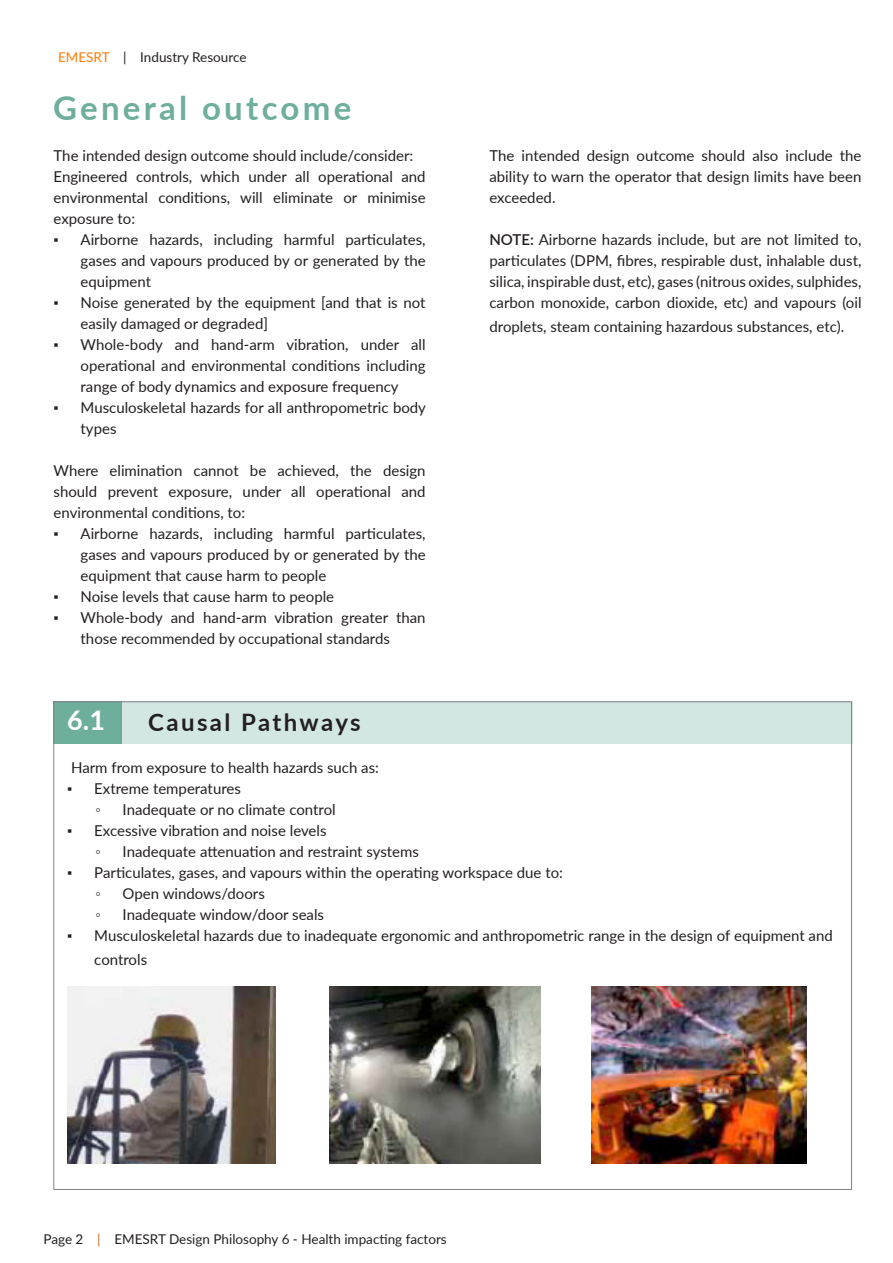
<style>
.page{position:relative;width:893px;height:1263px;background:#fff}
.page>*{position:absolute;margin:0;border:0;box-sizing:border-box;transform-origin:0 0}
.Subtitle_1_-_center{font:700 33px "Lato";letter-spacing:.1em;color:#6eae9d}
.Body_text_1_-_left_justify{font:700 27px "Lato";color:#fff}
.Subtitle_1_-_center-2{font:700 24px "Lato";letter-spacing:.1em;color:#231f20}
.Body_text_1_-_left_justify-2{font:15px/21px "Lato";color:#231f20;text-align:justify}
.t1{font:15px "Arial";color:#231f20}
.Body_text_1_-_left_justify-3{font:13.5px "Lato";color:#231f20}
.s1{color:#ff7b08}
.s2{font-family:"Arial"}
.s3{font-weight:600}
.s4{color:#c8691c}
</style>
<div class="page">
<div style="left:122px;top:701px;width:730px;height:42px;background:#d3e7e2"></div>
<div style="left:54px;top:701px;width:68px;height:42px;background:#6eae9d"></div>
<img style="left:67px;top:987px;width:209px;height:177px">
<img style="left:330px;top:987px;width:210px;height:177px">
<img style="left:592px;top:987px;width:214px;height:177px">
<p class="Body_text_1_-_left_justify-3" style="left:58px;top:47px;width:190px"><span class="s1">EMESRT</span> | Industry Resource</p>
<p class="Subtitle_1_-_center" style="left:53px;top:84px;width:300px">General outcome</p>
<p class="Body_text_1_-_left_justify-2" style="left:54px;top:144px;width:361px">The intended design outcome should include/consider:</p>
<p class="Body_text_1_-_left_justify-2" style="left:54px;top:165px;width:374px">Engineered controls, which under all operational and environmental conditions, will eliminate or minimise exposure to:</p>
<p class="Body_text_1_-_left_justify-2" style="left:81px;top:228px;width:347px;text-indent:-27px"><span class="s2">▪</span> Airborne hazards, including harmful particulates, gases and vapours produced by or generated by the equipment</p>
<p class="Body_text_1_-_left_justify-2" style="left:81px;top:291px;width:347px;text-indent:-27px"><span class="s2">▪</span> Noise generated by the equipment [and that is not easily damaged or degraded]</p>
<p class="Body_text_1_-_left_justify-2" style="left:81px;top:333px;width:347px;text-indent:-27px"><span class="s2">▪</span> Whole-body and hand-arm vibration, under all operational and environmental conditions including range of body dynamics and exposure frequency</p>
<p class="Body_text_1_-_left_justify-2" style="left:81px;top:396px;width:347px;text-indent:-27px"><span class="s2">▪</span> Musculoskeletal hazards for all anthropometric body types</p>
<p class="Body_text_1_-_left_justify-2" style="left:54px;top:459px;width:374px">Where elimination cannot be achieved, the design should prevent exposure, under all operational and environmental conditions, to:</p>
<p class="Body_text_1_-_left_justify-2" style="left:81px;top:522px;width:347px;text-indent:-27px"><span class="s2">▪</span> Airborne hazards, including harmful particulates, gases and vapours produced by or generated by the equipment that cause harm to people</p>
<p class="Body_text_1_-_left_justify-2" style="left:54px;top:585px;width:282px"><span class="s2">▪</span> Noise levels that cause harm to people</p>
<p class="Body_text_1_-_left_justify-2" style="left:54px;top:606px;width:374px;text-align:center"><span class="s2">▪</span> Whole-body and hand-arm vibration greater than those recommended by occupational standards</p>
<p class="Body_text_1_-_left_justify" style="left:67px;top:700px;width:39px">6.1</p>
<p class="Subtitle_1_-_center-2" style="left:148px;top:705px;width:214px">Causal Pathways</p>
<p class="Body_text_1_-_left_justify-2" style="left:489px;top:144px;width:374px">The intended design outcome should also include the ability to warn the operator that design limits have been exceeded.</p>
<p class="Body_text_1_-_left_justify-2" style="left:489px;top:228px;width:374px"><span class="s3">NOTE:</span> Airborne hazards include, but are not limited to, particulates (DPM, fibres, respirable dust, inhalable dust, silica, inspirable dust, etc), gases (nitrous oxides, sulphides, carbon monoxide, carbon dioxide, etc) and vapours (oil</p>
<p class="Body_text_1_-_left_justify-2" style="left:489px;top:315px;width:356px">droplets, steam containing hazardous substances, etc).</p>
<p class="Body_text_1_-_left_justify-2" style="left:71px;top:756px;width:309px">Harm from exposure to health hazards such as:</p>
<p class="Body_text_1_-_left_justify-2" style="left:67px;top:777px;width:175px"><span class="s2">▪</span> Extreme temperatures</p>
<p class="t1" style="left:96px;top:799px;width:7px">◦</p>
<p class="Body_text_1_-_left_justify-2" style="left:123px;top:798px;width:215px">Inadequate or no climate control</p>
<p class="Body_text_1_-_left_justify-2" style="left:67px;top:819px;width:261px"><span class="s2">▪</span> Excessive vibration and noise levels</p>
<p class="t1" style="left:96px;top:841px;width:7px">◦</p>
<p class="Body_text_1_-_left_justify-2" style="left:123px;top:840px;width:298px">Inadequate attenuation and restraint systems</p>
<p class="Body_text_1_-_left_justify-2" style="left:67px;top:861px;width:497px"><span class="s2">▪</span> Particulates, gases, and vapours within the operating workspace due to:</p>
<p class="t1" style="left:96px;top:883px;width:7px">◦</p>
<p class="Body_text_1_-_left_justify-2" style="left:123px;top:882px;width:144px">Open windows/doors</p>
<p class="t1" style="left:96px;top:904px;width:7px">◦</p>
<p class="Body_text_1_-_left_justify-2" style="left:123px;top:903px;width:203px">Inadequate window/door seals</p>
<p class="Body_text_1_-_left_justify-2" style="left:94px;top:922px;width:740px;line-height:24px;text-indent:-27px"><span class="s2">▪</span> Musculoskeletal hazards due to inadequate ergonomic and anthropometric range in the design of equipment and controls</p>
<p class="Body_text_1_-_left_justify-3" style="left:44px;top:1229px;width:405px">Page 2 <span class="s4">|</span> EMESRT Design Philosophy 6 - Health impacting factors</p>
</div>
